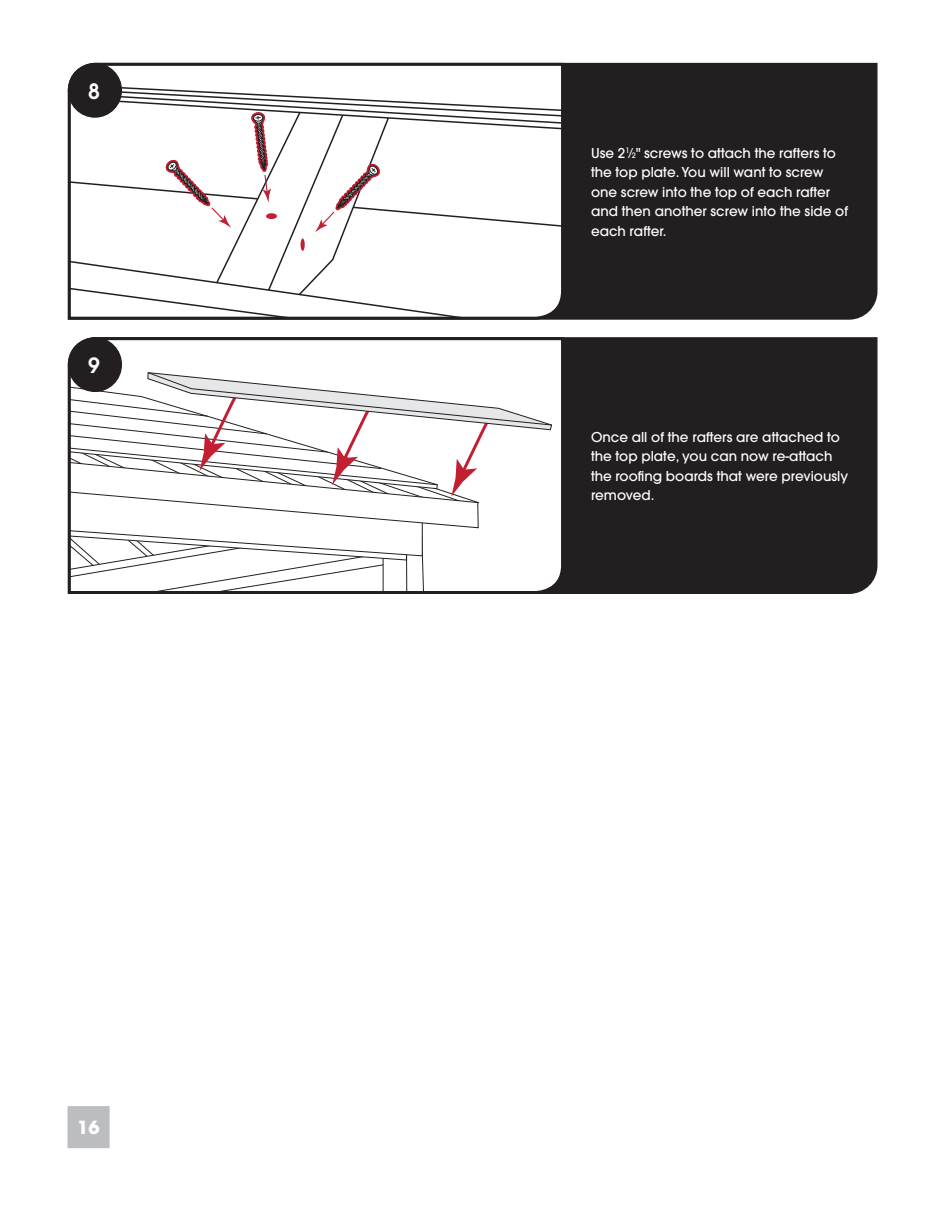
<style>
.page{position:relative;width:945px;height:1215px;background:#fff}
.page>*{position:absolute;margin:0;border:0;box-sizing:border-box;transform-origin:0 0}
.t1{font:600 21px "Avant Garde";color:#fff}
.t2{font:700 18px "Avant Garde";color:#fff}
.t3{font:500 13.5px/19.5px "Avant Garde";color:#fff}
.s1{font-size:7.35px}
</style>
<div class="page">
<div style="left:566px;top:62px;width:312px;height:258px;background:#231f20"></div>
<svg style="left:67px;top:62px;width:499px;height:258px"></svg>
<div style="left:68px;top:63px;width:54px;height:55px;background:#231f20;border-radius:50%"></div>
<div style="left:566px;top:337px;width:312px;height:257px;background:#231f20"></div>
<svg style="left:67px;top:337px;width:499px;height:257px"></svg>
<div style="left:68px;top:337px;width:54px;height:55px;background:#231f20;border-radius:50%"></div>
<div style="left:67px;top:1106px;width:43px;height:43px;background:#bcbdc0"></div>
<h1 class="t1" style="left:88px;top:77px;width:13px">8</h1>
<h1 class="t1" style="left:88px;top:352px;width:13px">9</h1>
<h2 class="t2" style="left:77px;top:1116px;width:24px">16</h2>
<p class="t3" style="left:591px;top:143px;width:259px">Use 2<sup>1</sup>⁄<span class="s1">2</span>" screws to attach the rafters to the top plate. You will want to screw one screw into the top of each rafter and then another screw into the side of each rafter.</p>
<p class="t3" style="left:591px;top:427px;width:259px">Once all of the rafters are attached to the top plate, you can now re-attach the roofing boards that were previously removed.</p>
</div>
